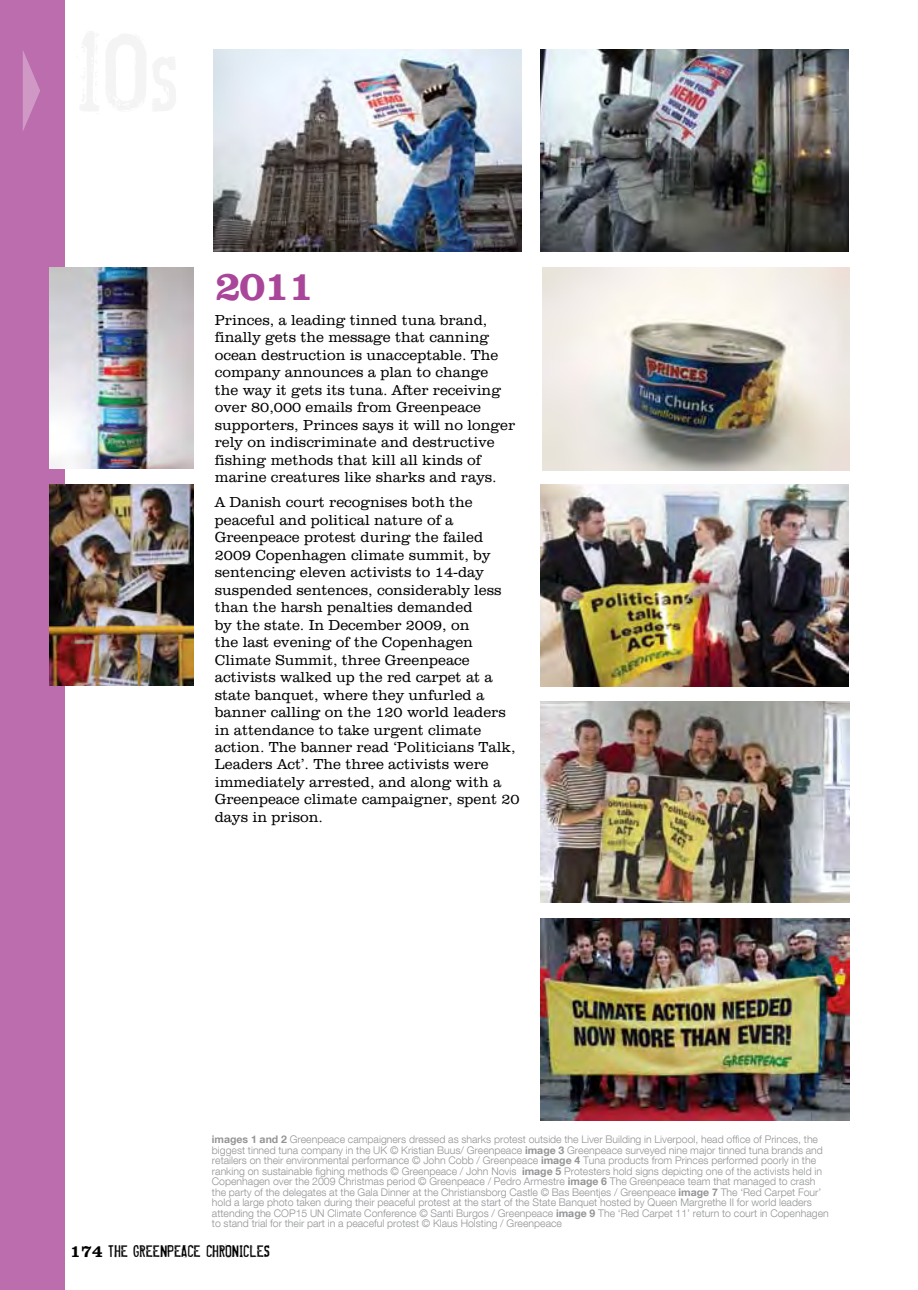
<style>
.page{position:relative;width:918px;height:1290px;background:#fff}
.page>*{position:absolute;margin:0;border:0;box-sizing:border-box;transform-origin:0 0}
.t1{font:800 42px "Clarendon BT";color:#a9469a}
.t2{font:17.5px "Misproject";color:#000}
.t3{font:300 14.88px/17.5px "Clarendon BT";color:#000}
.t4{font:300 10.5px/10.5px "Helvetica Neue LT Com";color:#939598}
.s1{font-weight:700}
.s2{font-family:"Clarendon BT";font-weight:800}
</style>
<div class="page">
<div style="left:0;top:0;width:65px;height:1290px;background:#bb6dad"></div>
<svg style="left:23px;top:51px;width:17px;height:80px"></svg>
<img style="left:50px;top:268px;width:143px;height:201px">
<img style="left:541px;top:484px;width:307px;height:203px">
<img style="left:541px;top:701px;width:309px;height:202px">
<img style="left:50px;top:484px;width:143px;height:202px">
<img style="left:541px;top:50px;width:307px;height:202px">
<img style="left:542px;top:268px;width:308px;height:203px">
<img style="left:541px;top:918px;width:309px;height:202px">
<img style="left:213px;top:50px;width:308px;height:202px">
<p class="t1" style="left:215px;top:259px;width:101px">2011</p>
<p class="t3" style="left:215px;top:311px;width:302px">Princes, a leading tinned tuna brand, finally gets the message that canning ocean destruction is unacceptable. The company announces a plan to change the way it gets its tuna. After receiving over 80,000 emails from Greenpeace supporters, Princes says it will no longer rely on indiscriminate and destructive fishing methods that kill all kinds of marine creatures like sharks and rays.</p>
<p class="t3" style="left:215px;top:493px;width:306px">A Danish court recognises both the peaceful and political nature of a Greenpeace protest during the failed 2009 Copenhagen climate summit, by sentencing eleven activists to 14-day suspended sentences, considerably less than the harsh penalties demanded<br>by the state. In December 2009, on<br>the last evening of the Copenhagen Climate Summit, three Greenpeace activists walked up the red carpet at a state banquet, where they unfurled a banner calling on the 120 world leaders in attendance to take urgent climate action. The banner read ‘Politicians Talk, Leaders Act’. The three activists were immediately arrested, and along with a Greenpeace climate campaigner, spent 20 days in prison.</p>
<p class="t4" style="left:212px;top:1134px;width:618px"><span class="s1">images 1 and 2</span> Greenpeace campaigners dressed as sharks protest outside the Liver Building in Liverpool, head office of Princes, the biggest tinned tuna company in the UK © Kristian Buus/ Greenpeace <span class="s1">image 3</span> Greenpeace surveyed nine major tinned tuna brands and retailers on their environmental performance © John Cobb / Greenpeace <span class="s1">image 4</span> Tuna products from Princes performed poorly in the ranking on sustainable fighing methods © Greenpeace / John Novis <span class="s1">image 5</span> Protesters hold signs depicting one of the activists held in Copenhagen over the 2009 Christmas period © Greenpeace / Pedro Armestre <span class="s1">image 6</span> The Greenpeace team that managed to crash the party of the delegates at the Gala Dinner at the Christiansborg Castle © Bas Beentjes / Greenpeace <span class="s1">image 7</span> The ‘Red Carpet Four’ hold a large photo taken during their peaceful protest at the start of the State Banquet hosted by Queen Margrethe II for world leaders attending the COP15 UN Climate Conference © Santi Burgos / Greenpeace <span class="s1">image 9</span> The ‘Red Carpet 11’ return to court in Copenhagen to stand trial for their part in a peaceful protest © Klaus Holsting / Greenpeace</p>
<p class="t2" style="left:70px;top:1239px;width:201px"><span class="s2">174</span> THE GREENPEACE CHRONICLES</p>
</div>
